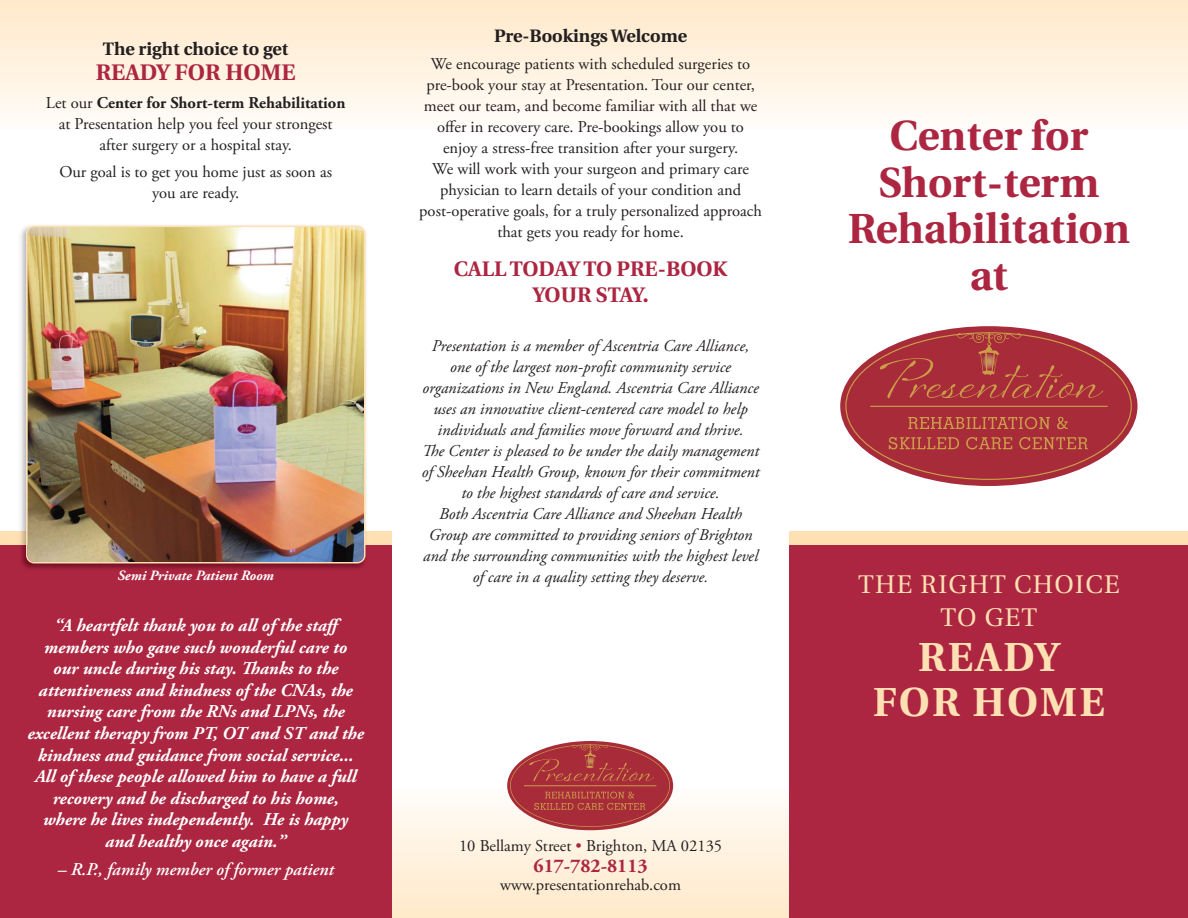
<style>
.page{position:relative;width:1188px;height:918px;background:#fff}
.page>*{position:absolute;margin:0;border:0;box-sizing:border-box;transform-origin:0 0}
.t1{font:700 42px/46.5px "Utopia";color:#ac2641;text-align:center}
.t2{font:700 40.5px/45px "Utopia";letter-spacing:.05em;color:#ffe0b3;text-align:center}
.t3{font:25.5px/33px "Utopia";letter-spacing:.05em;color:#ffe0b3;text-align:center}
.t4{font:700 22.5px "Utopia";color:#ac2641}
.t5{font:700 21px/25.5px "Utopia";color:#ac2641;text-align:center}
.t6{font:700 19.5px "Adobe Garamond Pro";color:#ac2641}
.t7{font:italic 700 18px/21.6px "Adobe Garamond Pro";color:#fff;text-align:center}
.t8{font:700 18px "Utopia";color:#231f20}
.t9{font:italic 600 18px "Adobe Garamond Pro";color:#fff}
.t10{font:16.5px/21px "Adobe Garamond Pro";color:#231f20;text-align:center}
.t11{font:italic 16.5px/21px "Adobe Garamond Pro";color:#231f20;text-align:center}
.t12{font:italic 700 14.25px "Adobe Garamond Pro";color:#fff}
.s1{font-weight:700}
.s2{color:#ac2641}
</style>
<div class="page">
<div style="left:0;top:787px;width:1188px;height:131px;background:linear-gradient(to bottom,#fffcf9,#ffe9c9)"></div>
<div style="left:0;top:0;width:1188px;height:131px;background:linear-gradient(to bottom,#ffe9c9,#fffdf9)"></div>
<div style="left:790px;top:541px;width:398px;height:377px;background:#ac2641"></div>
<div style="left:0;top:541px;width:392px;height:377px;background:#ac2641"></div>
<div style="left:790px;top:531px;width:398px;height:14px;background:#ffe0b3"></div>
<div style="left:0;top:531px;width:392px;height:14px;background:#ffe0b3"></div>
<img style="left:20px;top:225px;width:344px;height:344px">
<img style="left:26px;top:226px;width:340px;height:338px">
<div style="left:840px;top:326px;width:298px;height:160px;background:#a72b39;border-radius:50%"></div>
<svg style="left:845px;top:332px;width:287px;height:148px"></svg>
<div style="left:507px;top:741px;width:166px;height:89px;background:#a72b39;border-radius:50%"></div>
<hr style="left:524px;top:785px;width:132px;height:1px;background:#cc9c49">
<svg style="left:534px;top:792px;width:111px;height:18px"></svg>
<svg style="left:529px;top:744px;width:125px;height:38px"></svg>
<p class="t8" style="left:103px;top:42px;width:187px">The right choice to get</p>
<h3 class="t4" style="left:96px;top:64px;width:201px">READY FOR HOME</h3>
<p class="t10" style="left:46px;top:94px;width:301px">Let our <span class="s1">Center for Short-term Rehabilitation </span>at Presentation help you feel your strongest after surgery or a hospital stay.</p>
<p class="t10" style="left:59px;top:163px;width:274px">Our goal is to get you home just as soon as you are ready.</p>
<p class="t12" style="left:118px;top:570px;width:158px">Semi Private Patient Room</p>
<p class="t7" style="left:28px;top:616px;width:338px">“A heartfelt thank you to all of the staff members who gave such wonderful care to<br>our uncle during his stay. Thanks to the attentiveness and kindness of the CNAs, the nursing care from the RNs and LPNs, the excellent therapy from PT, OT and ST and the kindness and guidance from social service...<br>All of these people allowed him to have a full recovery and be discharged to his home,<br>where he lives independently. He is happy and healthy once again.”</p>
<p class="t9" style="left:57px;top:859px;width:278px">– R.P., family member of former patient</p>
<p class="t8" style="left:494px;top:28px;width:194px">Pre-Bookings Welcome</p>
<p class="t10" style="left:419px;top:55px;width:344px">We encourage patients with scheduled surgeries to pre-book your stay at Presentation. Tour our center, meet our team, and become familiar with all that we offer in recovery care. Pre-bookings allow you to enjoy a stress-free transition after your surgery.<br>We will work with your surgeon and primary care physician to learn details of your condition and post-operative goals, for a truly personalized approach that gets you ready for home.</p>
<p class="t5" style="left:454px;top:258px;width:275px">CALL TODAY TO PRE-BOOK<br>YOUR STAY.</p>
<p class="t11" style="left:422px;top:337px;width:339px">Presentation is a member of Ascentria Care Alliance, one of the largest non-profit community service organizations in New England. Ascentria Care Alliance uses an innovative client-centered care model to help individuals and families move forward and thrive.<br>The Center is pleased to be under the daily management of Sheehan Health Group, known for their commitment to the highest standards of care and service.<br>Both Ascentria Care Alliance and Sheehan Health Group are committed to providing seniors of Brighton and the surrounding communities with the highest level of care in a quality setting they deserve.</p>
<p class="t10" style="left:459px;top:837px;width:265px">10 Bellamy Street <span class="s2">•</span> Brighton, MA 02135</p>
<p class="t6" style="left:534px;top:859px;width:116px">617-782-8113</p>
<p class="t10" style="left:500px;top:876px;width:182px">www.presentationrehab.com</p>
<h1 class="t1" style="left:848px;top:117px;width:284px">Center for<br>Short-term<br>Rehabilitation at</h1>
<h3 class="t3" style="left:858px;top:570px;width:263px">THE RIGHT CHOICE<br>TO GET</h3>
<h2 class="t2" style="left:873px;top:638px;width:233px">READY<br>FOR HOME</h2>
</div>
